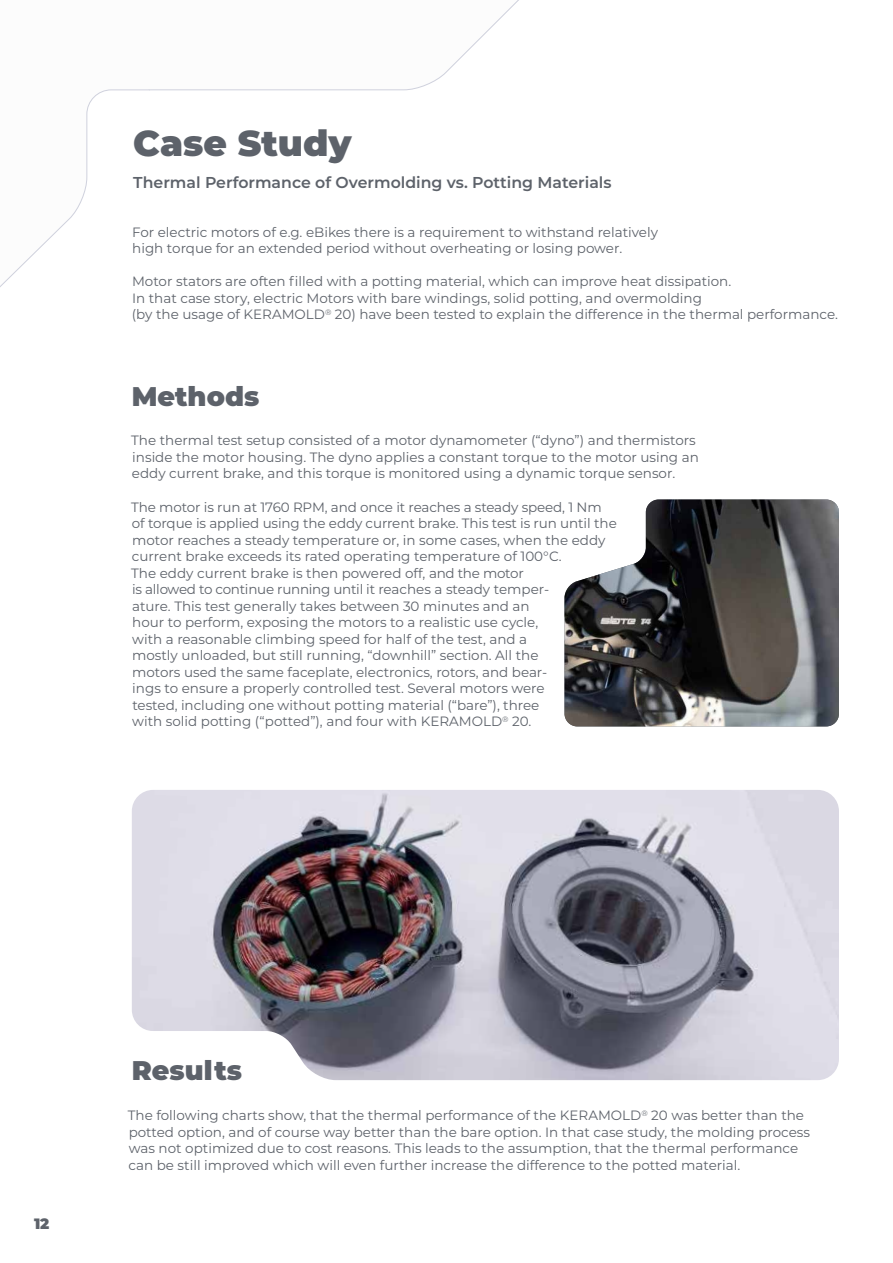
<style>
.page{position:relative;width:893px;height:1263px;background:#fff}
.page>*{position:absolute;margin:0;border:0;box-sizing:border-box;transform-origin:0 0}
.t1{font:900 36px "Montserrat";color:#5d626a}
.t2{font:900 27px "Montserrat";color:#5d626a}
.t3{font:600 15.75px "Montserrat";color:#5d626a}
.t4{font:900 15px "Montserrat";color:#5d626a}
.t5{font:13.5px/16.5px "Montserrat";color:#5d626a}
</style>
<div class="page">
<img style="left:564px;top:499px;width:275px;height:227px">
<img style="left:132px;top:790px;width:707px;height:290px">
<h1 class="t1" style="left:133px;top:116px;width:220px">Case Study</h1>
<p class="t3" style="left:133px;top:171px;width:480px">Thermal Performance of Overmolding vs. Potting Materials</p>
<p class="t5" style="left:132px;top:223px;width:527px">For electric motors of e.g. eBikes there is a requirement to withstand relatively high torque for an extended period without overheating or losing power.</p>
<p class="t5" style="left:132px;top:273px;width:708px">Motor stators are often filled with a potting material, which can improve heat dissipation.<br>In that case story, electric Motors with bare windings, solid potting, and overmolding<br>(by the usage of KERAMOLD<sup>®</sup> 20) have been tested to explain the difference in the thermal performance.</p>
<h2 class="t2" style="left:132px;top:377px;width:129px">Methods</h2>
<p class="t5" style="left:131px;top:432px;width:569px">The thermal test setup consisted of a motor dynamometer (“dyno”) and thermistors inside the motor housing. The dyno applies a constant torque to the motor using an eddy current brake, and this torque is monitored using a dynamic torque sensor.</p>
<p class="t5" style="left:131px;top:498px;width:487px">The motor is run at 1760 RPM, and once it reaches a steady speed, 1 Nm of torque is applied using the eddy current brake. This test is run until the motor reaches a steady temperature or, in some cases, when the eddy current brake exceeds its rated operating temperature of 100°C.<br>The eddy current brake is then powered off, and the motor<br>is allowed to continue running until it reaches a steady temper-<br>ature. This test generally takes between 30 minutes and an<br>hour to perform, exposing the motors to a realistic use cycle,<br>with a reasonable climbing speed for half of the test, and a<br>mostly unloaded, but still running, “downhill” section. All the<br>motors used the same faceplate, electronics, rotors, and bear-<br>ings to ensure a properly controlled test. Several motors were<br>tested, including one without potting material (“bare”), three<br>with solid potting (“potted”), and four with KERAMOLD<sup>®</sup> 20.</p>
<p class="t4" style="left:34px;top:1212px;width:17px">12</p>
<h2 class="t2" style="left:132px;top:1050px;width:112px">Results</h2>
<p class="t5" style="left:128px;top:1107px;width:684px">The following charts show, that the thermal performance of the KERAMOLD<sup>®</sup> 20 was better than the potted option, and of course way better than the bare option. In that case study, the molding process was not optimized due to cost reasons. This leads to the assumption, that the thermal performance can be still improved which will even further increase the difference to the potted material.</p>
</div>
